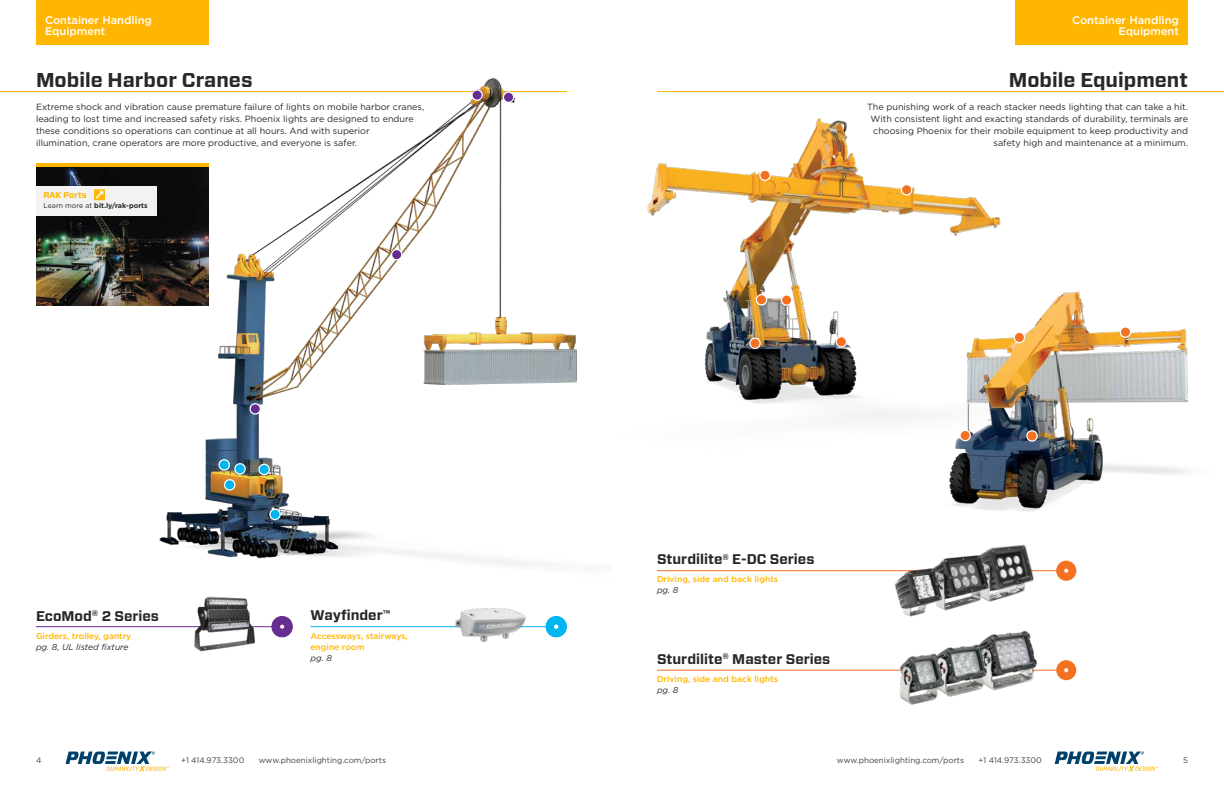
<style>
.page{position:relative;width:1224px;height:792px;background:#fff}
.page>*{position:absolute;margin:0;border:0;box-sizing:border-box;transform-origin:0 0}
.t1{font:700 20px "Forza";color:#292829}
.t2{font:700 14px "Forza";color:#292829}
.t3{font:500 11px/11px "Gotham";color:#fff}
.t4{font:9px/12px "Gotham";color:#292829}
.t5{font:500 8.5px/11px "Gotham";color:#ffb600}
.t6{font:italic 8.5px "Gotham";color:#292829}
.t7{font:700 8.5px "Forza";color:#ffb600}
.t8{font:8px "Gotham";color:#404042}
.t9{font:700 7px "Gotham";color:#292829}
.s1{font-weight:400}
</style>
<div class="page">
<svg style="left:66px;top:752px;width:103px;height:19px"></svg>
<svg style="left:1055px;top:752px;width:103px;height:19px"></svg>
<div style="left:36px;top:0;width:172px;height:45px;background:#ffb600"></div>
<div style="left:1016px;top:0;width:172px;height:45px;background:#ffb600"></div>
<hr style="left:657px;top:91px;width:567px;height:1px;background:#ffb600">
<hr style="left:0;top:91px;width:567px;height:1px;background:#ffb600">
<img style="left:647px;top:119px;width:354px;height:303px">
<div style="left:901px;top:185px;width:11px;height:10px;background:#f37121;border-radius:50%"></div>
<div style="left:901px;top:184px;width:11px;height:12px;border:1px solid #fff;border-radius:50%"></div>
<div style="left:760px;top:170px;width:10px;height:10px;background:#f37121;border-radius:50%"></div>
<div style="left:759px;top:170px;width:12px;height:11px;border:1px solid #fff;border-radius:50%"></div>
<div style="left:756px;top:295px;width:11px;height:10px;background:#f37121;border-radius:50%"></div>
<div style="left:756px;top:294px;width:11px;height:12px;border:1px solid #fff;border-radius:50%"></div>
<div style="left:781px;top:295px;width:11px;height:10px;background:#f37121;border-radius:50%"></div>
<div style="left:781px;top:294px;width:11px;height:12px;border:1px solid #fff;border-radius:50%"></div>
<div style="left:836px;top:337px;width:10px;height:10px;background:#f37121;border-radius:50%"></div>
<div style="left:836px;top:336px;width:11px;height:12px;border:1px solid #fff;border-radius:50%"></div>
<div style="left:750px;top:338px;width:10px;height:10px;background:#f37121;border-radius:50%"></div>
<div style="left:749px;top:338px;width:12px;height:11px;border:1px solid #fff;border-radius:50%"></div>
<img style="left:938px;top:291px;width:251px;height:221px">
<div style="left:1120px;top:327px;width:11px;height:10px;background:#f37121;border-radius:50%"></div>
<div style="left:1120px;top:326px;width:11px;height:12px;border:1px solid #fff;border-radius:50%"></div>
<div style="left:1014px;top:332px;width:11px;height:11px;background:#f37121;border-radius:50%"></div>
<div style="left:1014px;top:332px;width:11px;height:11px;border:1px solid #fff;border-radius:50%"></div>
<svg style="left:1027px;top:431px;width:10px;height:10px"></svg>
<div style="left:1026px;top:430px;width:12px;height:12px;border:1px solid #fff;border-radius:50%"></div>
<div style="left:960px;top:430px;width:10px;height:11px;background:#f37121;border-radius:50%"></div>
<div style="left:959px;top:430px;width:12px;height:11px;border:1px solid #fff;border-radius:50%"></div>
<img style="left:36px;top:167px;width:94px;height:139px">
<hr style="left:36px;top:163px;width:172px;height:4px;background:#ffb600">
<div style="left:36px;top:186px;width:120px;height:30px;background:#f2f2f2"></div>
<svg style="left:94px;top:189px;width:11px;height:11px"></svg>
<img style="left:130px;top:78px;width:447px;height:545px">
<div style="left:259px;top:464px;width:10px;height:11px;background:#00b6f1;border-radius:50%"></div>
<div style="left:258px;top:464px;width:12px;height:11px;border:1px solid #fff;border-radius:50%"></div>
<svg style="left:235px;top:464px;width:10px;height:10px"></svg>
<div style="left:234px;top:463px;width:12px;height:12px;border:1px solid #fff;border-radius:50%"></div>
<svg style="left:219px;top:460px;width:10px;height:10px"></svg>
<div style="left:218px;top:459px;width:12px;height:12px;border:1px solid #fff;border-radius:50%"></div>
<div style="left:270px;top:509px;width:10px;height:11px;background:#00b6f1;border-radius:50%"></div>
<div style="left:269px;top:509px;width:12px;height:11px;border:1px solid #fff;border-radius:50%"></div>
<svg style="left:250px;top:404px;width:10px;height:10px"></svg>
<div style="left:249px;top:403px;width:12px;height:12px;border:1px solid #fff;border-radius:50%"></div>
<div style="left:392px;top:250px;width:10px;height:10px;background:#662d91;border-radius:50%"></div>
<div style="left:391px;top:249px;width:11px;height:11px;border:1px solid #fff;border-radius:50%"></div>
<svg style="left:472px;top:90px;width:10px;height:10px"></svg>
<div style="left:471px;top:89px;width:12px;height:12px;border:1px solid #fff;border-radius:50%"></div>
<div style="left:503px;top:92px;width:11px;height:10px;background:#662d91;border-radius:50%"></div>
<div style="left:503px;top:92px;width:11px;height:11px;border:1px solid #fff;border-radius:50%"></div>
<div style="left:225px;top:480px;width:10px;height:10px;background:#00b6f1;border-radius:50%"></div>
<div style="left:224px;top:479px;width:11px;height:12px;border:1px solid #fff;border-radius:50%"></div>
<div style="left:546px;top:616px;width:20px;height:21px;background:#00b6f1;border-radius:50%"></div>
<div style="left:546px;top:616px;width:21px;height:21px;border:1px solid #00b6f1;border-radius:50%"></div>
<svg style="left:554px;top:625px;width:4px;height:4px"></svg>
<hr style="left:311px;top:626px;width:240px;height:1px;background:#00b6f1">
<img style="left:452px;top:605px;width:77px;height:37px">
<div style="left:272px;top:616px;width:20px;height:21px;background:#662d91;border-radius:50%"></div>
<div style="left:271px;top:616px;width:22px;height:21px;border:1px solid #662d91;border-radius:50%"></div>
<svg style="left:280px;top:625px;width:4px;height:4px"></svg>
<hr style="left:36px;top:626px;width:239px;height:1px;background:#662d91">
<img style="left:192px;top:594px;width:65px;height:58px">
<div style="left:1057px;top:661px;width:18px;height:18px;background:#f37121;border-radius:50%"></div>
<div style="left:1056px;top:660px;width:20px;height:20px;border:2px solid #f37121;border-radius:50%"></div>
<svg style="left:1064px;top:668px;width:4px;height:4px"></svg>
<hr style="left:657px;top:670px;width:403px;height:1px;background:#f37121">
<div style="left:1057px;top:562px;width:18px;height:18px;background:#f37121;border-radius:50%"></div>
<div style="left:1056px;top:561px;width:20px;height:20px;border:2px solid #f37121;border-radius:50%"></div>
<svg style="left:1064px;top:569px;width:4px;height:4px"></svg>
<hr style="left:657px;top:570px;width:403px;height:1px;background:#f37121">
<img style="left:983px;top:631px;width:57px;height:60px">
<img style="left:943px;top:641px;width:48px;height:56px">
<img style="left:896px;top:651px;width:51px;height:54px">
<img style="left:981px;top:544px;width:57px;height:58px">
<img style="left:937px;top:554px;width:53px;height:57px">
<img style="left:893px;top:565px;width:52px;height:52px">
<p class="t3" style="left:45px;top:14px;width:108px">Container Handling<br>Equipment</p>
<p class="t3" style="left:1072px;top:14px;width:108px;text-align:right">Container Handling<br>Equipment</p>
<h1 class="t1" style="left:36px;top:67px;width:218px">Mobile Harbor Cranes</h1>
<p class="t4" style="left:36px;top:100px;width:390px">Extreme shock and vibration cause premature failure of lights on mobile harbor cranes, leading to lost time and increased safety risks. Phoenix lights are designed to endure these conditions so operations can continue at all hours. And with superior illumination, crane operators are more productive, and everyone is safer.</p>
<p class="t7" style="left:44px;top:189px;width:45px">RAK Ports</p>
<p class="t9" style="left:44px;top:201px;width:106px"><span class="s1">Learn more at</span> bit.ly/rak-ports</p>
<h2 class="t2" style="left:36px;top:606px;width:125px">EcoMod<sup>®</sup> 2 Series</h2>
<p class="t5" style="left:36px;top:630px;width:97px">Girders, trolley, gantry</p>
<p class="t6" style="left:36px;top:641px;width:94px">pg. 8, UL listed fixture</p>
<h2 class="t2" style="left:310px;top:606px;width:81px">Wayfinder<sup>™</sup></h2>
<p class="t5" style="left:310px;top:630px;width:99px">Accessways, stairways, engine room</p>
<p class="t6" style="left:310px;top:652px;width:23px">pg. 8</p>
<h1 class="t1" style="left:1009px;top:67px;width:181px">Mobile Equipment</h1>
<p class="t4" style="left:867px;top:100px;width:322px;text-align:right">The punishing work of a reach stacker needs lighting that can take a hit.<br>With consistent light and exacting standards of durability, terminals are choosing Phoenix for their mobile equipment to keep productivity and safety high and maintenance at a minimum.</p>
<h2 class="t2" style="left:657px;top:550px;width:159px">Sturdilite<sup>®</sup> E-DC Series</h2>
<p class="t5" style="left:657px;top:574px;width:123px">Driving, side and back lights</p>
<p class="t6" style="left:657px;top:585px;width:23px">pg. 8</p>
<h2 class="t2" style="left:657px;top:650px;width:175px">Sturdilite<sup>®</sup> Master Series</h2>
<p class="t5" style="left:657px;top:674px;width:123px">Driving, side and back lights</p>
<p class="t6" style="left:657px;top:685px;width:23px">pg. 8</p>
<p class="t8" style="left:36px;top:755px;width:7px">4</p>
<p class="t8" style="left:181px;top:755px;width:65px">+1 414.973.3300</p>
<p class="t8" style="left:259px;top:755px;width:129px">www.phoenixlighting.com/ports</p>
<p class="t8" style="left:837px;top:755px;width:129px">www.phoenixlighting.com/ports</p>
<p class="t8" style="left:979px;top:755px;width:65px">+1 414.973.3300</p>
<p class="t8" style="left:1183px;top:755px;width:6px">5</p>
</div>
